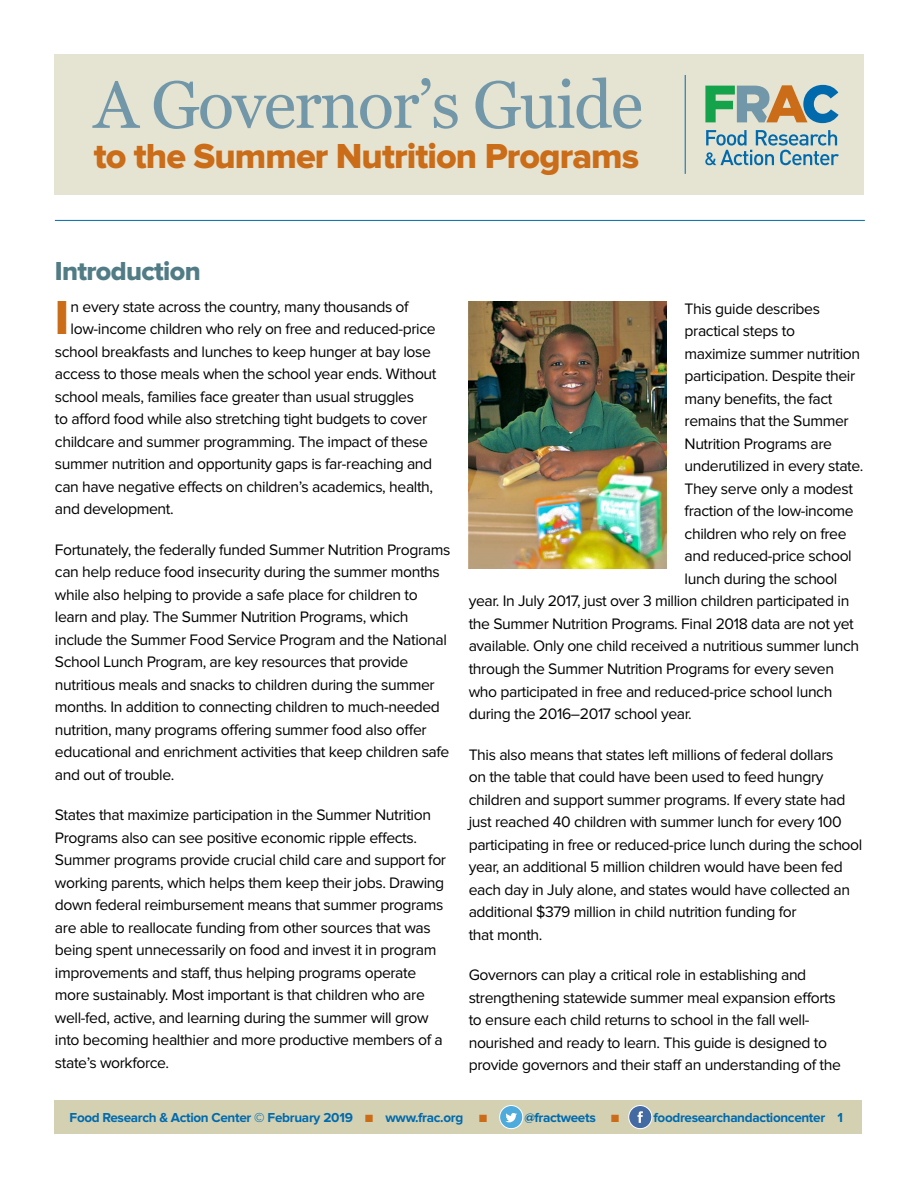
<style>
.page{position:relative;width:918px;height:1188px;background:#fff}
.page>*{position:absolute;margin:0;border:0;box-sizing:border-box;transform-origin:0 0}
.t1{font:66.75px "Georgia";letter-spacing:-.025em;color:#7297a9}
.t2{font:49.5px "Proxima Nova Extrabld";color:#ca6c18}
.t3{font:36px "Proxima Nova Extrabld";letter-spacing:-.025em;color:#ca6c18}
.t4{font:27px "Proxima Nova Extrabld";letter-spacing:-.025em;color:#527c85}
.t5{font:15.75px/22.5px "Proxima Nova";letter-spacing:-.025em;color:#000}
.t6{font:700 13.5px "Proxima Nova";letter-spacing:-.025em;color:#006aad}
.s1{color:#ca6c18}
</style>
<div class="page">
<div style="left:54px;top:54px;width:810px;height:140px;background:#e5e3d1"></div>
<svg style="left:705px;top:85px;width:134px;height:38px"></svg>
<svg style="left:705px;top:130px;width:134px;height:35px"></svg>
<hr style="left:685px;top:75px;width:1px;height:99px;background:#006aad">
<div style="left:54px;top:1100px;width:807px;height:34px;background:#d4d1b3"></div>
<div style="left:629px;top:1105px;width:23px;height:24px;background:#446aa3;border:1px solid #fff;border-radius:50%"></div>
<svg style="left:637px;top:1111px;width:6px;height:12px"></svg>
<div style="left:500px;top:1105px;width:23px;height:24px;background:#4eabdb;border:1px solid #fff;border-radius:50%"></div>
<svg style="left:505px;top:1113px;width:12px;height:9px"></svg>
<hr style="left:55px;top:220px;width:810px;height:1px;background:#006aad">
<img style="left:469px;top:301px;width:198px;height:267px">
<h1 class="t1" style="left:94px;top:56px;width:551px">A Governor’s Guide</h1>
<h3 class="t3" style="left:94px;top:140px;width:547px">to the Summer Nutrition Programs</h3>
<h3 class="t4" style="left:55px;top:259px;width:147px">Introduction</h3>
<h2 class="t2" style="left:55px;top:295px;width:16px">I</h2>
<p class="t5" style="left:71px;top:296px;width:340px">n every state across the country, many thousands of</p>
<p class="t5" style="left:71px;top:318px;width:367px">low-income children who rely on free and reduced-price</p>
<p class="t5" style="left:55px;top:341px;width:378px">school breakfasts and lunches to keep hunger at bay lose</p>
<p class="t5" style="left:55px;top:363px;width:383px">access to those meals when the school year ends. Without</p>
<p class="t5" style="left:55px;top:386px;width:361px">school meals, families face greater than usual struggles</p>
<p class="t5" style="left:55px;top:408px;width:374px">to afford food while also stretching tight budgets to cover</p>
<p class="t5" style="left:55px;top:431px;width:375px">childcare and summer programming. The impact of these</p>
<p class="t5" style="left:55px;top:453px;width:379px">summer nutrition and opportunity gaps is far-reaching and</p>
<p class="t5" style="left:55px;top:476px;width:380px">can have negative effects on children’s academics, health,</p>
<p class="t5" style="left:55px;top:498px;width:120px">and development.</p>
<p class="t5" style="left:55px;top:539px;width:397px">Fortunately, the federally funded Summer Nutrition Programs can help reduce food insecurity during the summer months while also helping to provide a safe place for children to learn and play. The Summer Nutrition Programs, which include the Summer Food Service Program and the National School Lunch Program, are key resources that provide nutritious meals and snacks to children during the summer months. In addition to connecting children to much-needed nutrition, many programs offering summer food also offer educational and enrichment activities that keep children safe and out of trouble.</p>
<p class="t5" style="left:55px;top:804px;width:393px">States that maximize participation in the Summer Nutrition Programs also can see positive economic ripple effects.<br>Summer programs provide crucial child care and support for working parents, which helps them keep their jobs. Drawing down federal reimbursement means that summer programs are able to reallocate funding from other sources that was being spent unnecessarily on food and invest it in program improvements and staff, thus helping programs operate more sustainably. Most important is that children who are well-fed, active, and learning during the summer will grow into becoming healthier and more productive members of a state’s workforce.</p>
<p class="t5" style="left:685px;top:298px;width:137px">This guide describes</p>
<p class="t5" style="left:685px;top:321px;width:112px">practical steps to</p>
<p class="t5" style="left:685px;top:343px;width:177px">maximize summer nutrition</p>
<p class="t5" style="left:685px;top:366px;width:172px">participation. Despite their</p>
<p class="t5" style="left:685px;top:388px;width:149px">many benefits, the fact</p>
<p class="t5" style="left:685px;top:411px;width:166px">remains that the Summer</p>
<p class="t5" style="left:685px;top:433px;width:149px">Nutrition Programs are</p>
<p class="t5" style="left:685px;top:456px;width:180px">underutilized in every state.</p>
<p class="t5" style="left:685px;top:478px;width:170px">They serve only a modest</p>
<p class="t5" style="left:685px;top:501px;width:171px">fraction of the low-income</p>
<p class="t5" style="left:685px;top:523px;width:163px">children who rely on free</p>
<p class="t5" style="left:685px;top:546px;width:169px">and reduced-price school</p>
<p class="t5" style="left:685px;top:568px;width:154px">lunch during the school</p>
<p class="t5" style="left:469px;top:591px;width:382px">year. In July 2017, just over 3 million children participated in</p>
<p class="t5" style="left:469px;top:613px;width:387px">the Summer Nutrition Programs. Final 2018 data are not yet</p>
<p class="t5" style="left:469px;top:636px;width:392px">available. Only one child received a nutritious summer lunch</p>
<p class="t5" style="left:469px;top:658px;width:367px">through the Summer Nutrition Programs for every seven</p>
<p class="t5" style="left:469px;top:681px;width:365px">who participated in free and reduced-price school lunch</p>
<p class="t5" style="left:469px;top:703px;width:225px">during the 2016–2017 school year.</p>
<p class="t5" style="left:469px;top:744px;width:395px">This also means that states left millions of federal dollars<br>on the table that could have been used to feed hungry children and support summer programs. If every state had just reached 40 children with summer lunch for every 100 participating in free or reduced-price lunch during the school year, an additional 5 million children would have been fed each day in July alone, and states would have collected an additional $379 million in child nutrition funding for<br>that month.</p>
<p class="t5" style="left:469px;top:964px;width:374px">Governors can play a critical role in establishing and strengthening statewide summer meal expansion efforts to ensure each child returns to school in the fall well&shy;nourished and ready to learn. This guide is designed to provide governors and their staff an understanding of the</p>
<p class="t6" style="left:70px;top:1112px;width:419px">Food Research &amp; Action Center © February 2019 <span class="s1">■</span> www.frac.org <span class="s1">■</span></p>
<p class="t6" style="left:524px;top:1112px;width:96px">@fractweets <span class="s1">■</span></p>
<p class="t6" style="left:654px;top:1112px;width:191px">foodresearchandactioncenter 1</p>
</div>
